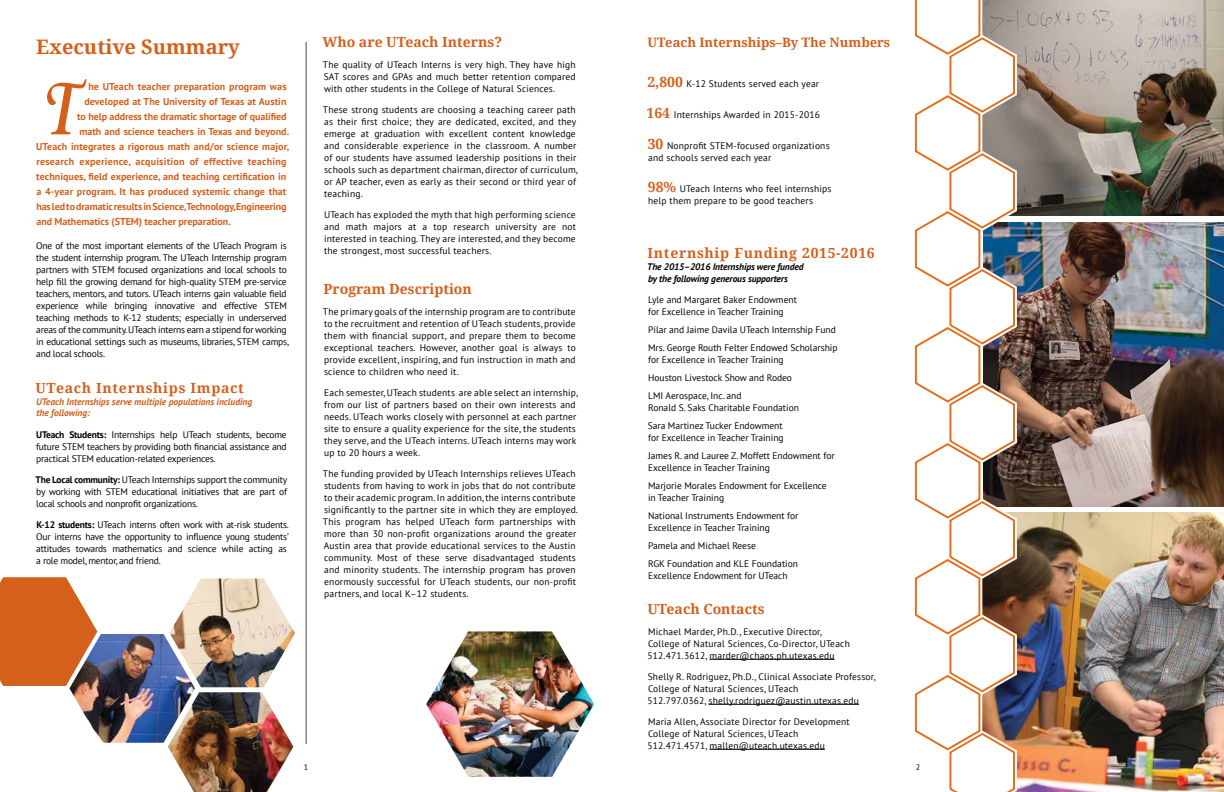
<style>
.page{position:relative;width:1224px;height:792px;background:#fff}
.page>*{position:absolute;margin:0;border:0;box-sizing:border-box;transform-origin:0 0}
.t1{font:700 20px "Droid Serif";color:#d4601c}
.t2{font:700 14px "Droid Serif";color:#d4601c}
.t3{font:700 14px "Droid Serif";letter-spacing:.05em;color:#d4601c}
.t4{font:700 13px "Droid Serif";color:#d4601c}
.t5{font:700 10px "PT Sans";letter-spacing:.005em;color:#d4601c}
.t6{font:700 10px "PT Sans";letter-spacing:.025em;color:#d4601c}
.t7{font:9.5px/12px "PT Sans";letter-spacing:.02em;color:#000}
.t8{font:9.5px/12px "PT Sans";letter-spacing:-.02em;color:#000}
.t9{font:9.5px/18px "PT Sans";color:#000}
.t10{font:italic 700 9.5px/12px "PT Sans";letter-spacing:-.01em;color:#000}
.t11{font:italic 700 9.5px/12px "PT Sans";color:#d4601c}
.t12{font:8px "PT Sans";color:#000}
.s1{font-weight:700}
.s2{font-family:"Droid Serif";font-weight:700;font-size:14px;color:#d4601c}
</style>
<div class="page">
<svg style="left:47px;top:79px;width:40px;height:55px"></svg>
<hr style="left:710px;top:659px;width:125px;height:1px;background:#000">
<hr style="left:709px;top:704px;width:150px;height:1px;background:#000">
<hr style="left:710px;top:749px;width:115px;height:1px;background:#000">
<hr style="left:306px;top:42px;width:1px;height:702px;background:#484742">
<img style="left:0;top:577px;width:295px;height:215px">
<img style="left:426px;top:631px;width:168px;height:146px">
<img style="left:1017px;top:0;width:207px;height:216px">
<img style="left:1017px;top:223px;width:207px;height:284px">
<img style="left:1017px;top:513px;width:207px;height:279px">
<svg style="left:914px;top:0;width:103px;height:792px"></svg>
<h1 class="t1" style="left:36px;top:35px;width:205px">Executive Summary</h1>
<p class="t5" style="left:88px;top:80px;width:200px">he UTeach teacher preparation program was</p>
<p class="t5" style="left:84px;top:95px;width:204px">developed at The University of Texas at Austin</p>
<p class="t5" style="left:77px;top:110px;width:211px">to help address the dramatic shortage of qualified</p>
<p class="t5" style="left:79px;top:125px;width:211px">math and science teachers in Texas and beyond.</p>
<p class="t5" style="left:36px;top:140px;width:254px">UTeach integrates a rigorous math and/or science major,</p>
<p class="t6" style="left:36px;top:155px;width:252px">research experience, acquisition of effective teaching</p>
<p class="t5" style="left:36px;top:170px;width:252px">techniques, field experience, and teaching certification in</p>
<p class="t5" style="left:36px;top:185px;width:252px">a 4-year program. It has produced systemic change that</p>
<p class="t5" style="left:36px;top:200px;width:252px">has led to dramatic results in Science, Technology, Engineering</p>
<p class="t5" style="left:36px;top:215px;width:196px">and Mathematics (STEM) teacher preparation.</p>
<p class="t8" style="left:36px;top:239px;width:254px">One of the most important elements of the UTeach Program is the student internship program. The UTeach Internship program partners with STEM focused organizations and local schools to help fill the growing demand for high-quality STEM pre-service teachers, mentors, and tutors. UTeach interns gain valuable field experience while bringing innovative and effective STEM teaching methods to K-12 students; especially in underserved areas of the community. UTeach interns earn a stipend for working in educational settings such as museums, libraries, STEM camps, and local schools.</p>
<h2 class="t3" style="left:35px;top:379px;width:210px">UTeach Internships Impact</h2>
<p class="t11" style="left:36px;top:395px;width:218px">UTeach Internships serve multiple populations including the following:</p>
<p class="t7" style="left:36px;top:428px;width:252px;text-align:justify"><span class="s1">UTeach Students:</span> Internships help UTeach students, become future STEM teachers by providing both financial assistance and practical STEM education-related experiences.</p>
<p class="t7" style="left:36px;top:473px;width:253px;text-align:justify"><span class="s1">The Local community:</span> UTeach Internships support the community by working with STEM educational initiatives that are part of local schools and nonprofit organizations.</p>
<p class="t8" style="left:36px;top:518px;width:254px"><span class="s1">K-12 students:</span> UTeach interns often work with at-risk students.<br>Our interns have the opportunity to influence young students’ attitudes towards mathematics and science while acting as a role model, mentor, and friend.</p>
<h2 class="t2" style="left:322px;top:34px;width:181px">Who are UTeach Interns?</h2>
<p class="t7" style="left:323px;top:58px;width:254px;text-align:justify">The quality of UTeach Interns is very high. They have high SAT scores and GPAs and much better retention compared with other students in the College of Natural Sciences.</p>
<p class="t7" style="left:323px;top:103px;width:256px">These strong students are choosing a teaching career path as their first choice; they are dedicated, excited, and they emerge at graduation with excellent content knowledge and considerable experience in the classroom. A number of our students have assumed leadership positions in their schools such as department chairman, director of curriculum, or AP teacher, even as early as their second or third year of teaching.</p>
<p class="t7" style="left:324px;top:208px;width:254px;text-align:justify">UTeach has exploded the myth that high performing science and math majors at a top research university are not interested in teaching. They are interested, and they become the strongest, most successful teachers.</p>
<h2 class="t2" style="left:324px;top:281px;width:150px">Program Description</h2>
<p class="t7" style="left:323px;top:305px;width:254px;text-align:justify">The primary goals of the internship program are to contribute to the recruitment and retention of UTeach students, provide them with financial support, and prepare them to become exceptional teachers. However, another goal is always to provide excellent, inspiring, and fun instruction in math and science to children who need it.</p>
<p class="t7" style="left:324px;top:386px;width:255px">Each semester, UTeach students are able select an internship, from our list of partners based on their own interests and needs. UTeach works closely with personnel at each partner site to ensure a quality experience for the site, the students they serve, and the UTeach interns. UTeach interns may work up to 20 hours a week.</p>
<p class="t7" style="left:323px;top:467px;width:257px">The funding provided by UTeach Internships relieves UTeach students from having to work in jobs that do not contribute to their academic program. In addition, the interns contribute significantly to the partner site in which they are employed.<br>This program has helped UTeach form partnerships with more than 30 non-profit organizations around the greater Austin area that provide educational services to the Austin community. Most of these serve disadvantaged students and minority students. The internship program has proven enormously successful for UTeach students, our non-profit partners, and local K–12 students.</p>
<p class="t12" style="left:304px;top:762px;width:6px">1</p>
<h3 class="t4" style="left:647px;top:35px;width:244px">UTeach Internships–By The Numbers</h3>
<p class="t7" style="left:647px;top:77px;width:173px"><span class="s2">2,800</span> K-12 Students served each year</p>
<p class="t7" style="left:647px;top:108px;width:175px"><span class="s2">164</span> Internships Awarded in 2015-2016</p>
<p class="t7" style="left:648px;top:139px;width:183px"><span class="s2">30</span> Nonprofit STEM-focused organizations and schools served each year</p>
<p class="t7" style="left:648px;top:182px;width:185px"><span class="s2">98%</span> UTeach Interns who feel internships help them prepare to be good teachers</p>
<h2 class="t3" style="left:648px;top:245px;width:229px">Internship Funding 2015-2016</h2>
<p class="t10" style="left:647px;top:260px;width:158px">The 2015–2016 Internships were funded by the following generous supporters</p>
<p class="t9" style="left:648px;top:293px;width:150px;line-height:12px">Lyle and Margaret Baker Endowment for Excellence in Teacher Training</p>
<p class="t9" style="left:648px;top:320px;width:191px">Pilar and Jaime Davila UTeach Internship Fund<br>Mrs. George Routh Felter Endowed Scholarship</p>
<p class="t9" style="left:648px;top:350px;width:145px">for Excellence in Teacher Training<br>Houston Livestock Show and Rodeo<br>LMI Aerospace, Inc. and</p>
<p class="t9" style="left:648px;top:398px;width:153px">Ronald S. Saks Charitable Foundation<br>Sara Martinez Tucker Endowment</p>
<p class="t9" style="left:648px;top:428px;width:188px">for Excellence in Teacher Training<br>James R. and Lauree Z. Moffett Endowment for</p>
<p class="t9" style="left:648px;top:458px;width:180px">Excellence in Teacher Training<br>Marjorie Morales Endowment for Excellence</p>
<p class="t9" style="left:648px;top:488px;width:152px">in Teacher Training<br>National Instruments Endowment for</p>
<p class="t9" style="left:648px;top:518px;width:151px">Excellence in Teacher Training<br>Pamela and Michael Reese<br>RGK Foundation and KLE Foundation</p>
<p class="t9" style="left:648px;top:566px;width:141px">Excellence Endowment for UTeach</p>
<h2 class="t2" style="left:647px;top:601px;width:119px">UTeach Contacts</h2>
<p class="t7" style="left:647px;top:625px;width:204px">Michael Marder, Ph.D., Executive Director,<br>College of Natural Sciences, Co-Director, UTeach<br>512.471.3612, marder@chaos.ph.utexas.edu</p>
<p class="t7" style="left:647px;top:670px;width:230px">Shelly R. Rodriguez, Ph.D., Clinical Associate Professor,<br>College of Natural Sciences, UTeach<br>512.797.0362, shelly.rodriguez@austin.utexas.edu</p>
<p class="t7" style="left:647px;top:715px;width:204px">Maria Allen, Associate Director for Development<br>College of Natural Sciences, UTeach<br>512.471.4571, mallen@uteach.utexas.edu</p>
<p class="t12" style="left:916px;top:762px;width:6px">2</p>
</div>
